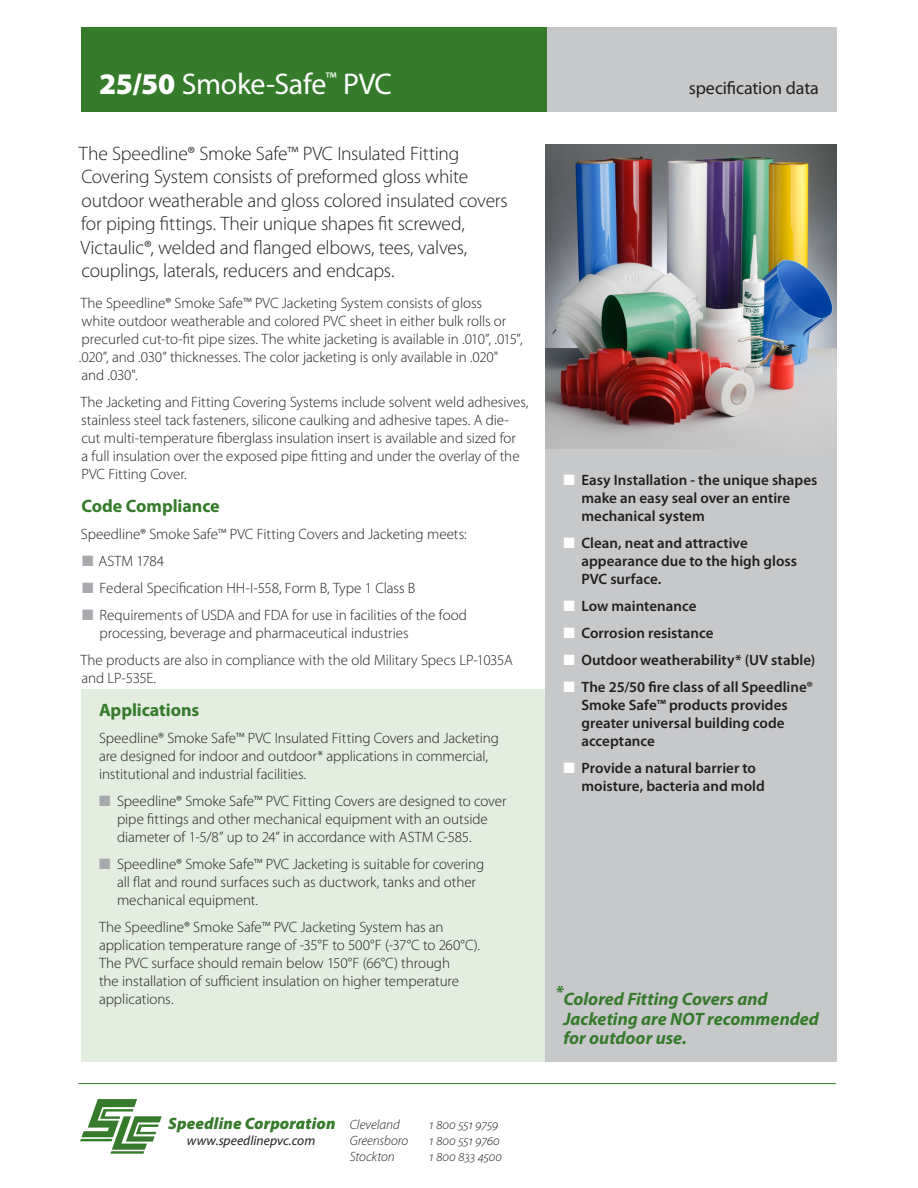
<style>
.page{position:relative;width:918px;height:1188px;background:#fff}
.page>*{position:absolute;margin:0;border:0;box-sizing:border-box;transform-origin:0 0}
.t1{font:30px "Myriad Pro";letter-spacing:-.01em;color:#fff}
.Body_Copy_Intro{font:300 19.5px/23.4px "Myriad Pro";letter-spacing:-.015em;color:#231f20}
.Subhead_1{font:italic 700 18px/19.5px "Myriad Pro";color:#357b2b}
.Subhead_1-2{font:700 18px "Myriad Pro";letter-spacing:-.005em;color:#357b2b}
.t2{font:18px "Myriad Pro";letter-spacing:-.01em;color:#231f20}
.t3{font:italic 900 16.5px "Myriad Pro";letter-spacing:.005em;color:#357b2b}
.Body_Copy{font:300 15px/18px "Myriad Pro";letter-spacing:-.005em;color:#231f20}
.Body_Copy_Bullets{font:300 15px/18px "Myriad Pro";letter-spacing:-.005em;color:#231f20}
.Box_Bullets{font:600 15px/18px "Myriad Pro";color:#231f20}
.t4{font:italic 300 13.5px "Myriad Pro";letter-spacing:-.01em;color:#231f20}
.t5{font:italic 13.5px "Myriad Pro";letter-spacing:.005em;color:#231f20}
.s1{font-weight:900}
.s2{color:#a8a9ad}
.s3{color:#fff}
.s4{font-weight:300;font-size:13.5px;color:#231f20}
</style>
<div class="page">
<div style="left:81px;top:27px;width:466px;height:85px;background:#357b2b"></div>
<div style="left:547px;top:27px;width:290px;height:85px;background:#c7c8ca"></div>
<svg style="left:80px;top:1099px;width:82px;height:55px"></svg>
<hr style="left:78px;top:1083px;width:758px;height:1px;background:#357b2b">
<img style="left:545px;top:144px;width:292px;height:305px">
<div style="left:81px;top:689px;width:464px;height:373px;background:#e3ede0"></div>
<div style="left:545px;top:449px;width:292px;height:613px;background:#c7c8ca"></div>
<p class="t1" style="left:99px;top:65px;width:295px"><span class="s1">25/50</span> Smoke-Safe<sup>™</sup> PVC</p>
<p class="Body_Copy_Intro" style="left:79px;top:142px;width:430px">The Speedline® Smoke Safe™ PVC Insulated Fitting Covering System consists of preformed gloss white outdoor weatherable and gloss colored insulated covers for piping fittings. Their unique shapes fit screwed, Victaulic®, welded and flanged elbows, tees, valves, couplings, laterals, reducers and endcaps.</p>
<p class="Body_Copy" style="left:79px;top:294px;width:445px">The Speedline® Smoke Safe™ PVC Jacketing System consists of gloss<br>white outdoor weatherable and colored PVC sheet in either bulk rolls or precurled cut-to-fit pipe sizes. The white jacketing is available in .010”, .015”, .020”, and .030” thicknesses. The color jacketing is only available in .020" and .030".</p>
<p class="Body_Copy" style="left:80px;top:393px;width:450px">The Jacketing and Fitting Covering Systems include solvent weld adhesives, stainless steel tack fasteners, silicone caulking and adhesive tapes. A die&shy;cut multi-temperature fiberglass insulation insert is available and sized for<br>a full insulation over the exposed pipe fitting and under the overlay of the PVC Fitting Cover.</p>
<p class="Subhead_1-2" style="left:81px;top:495px;width:140px">Code Compliance</p>
<p class="Body_Copy" style="left:81px;top:525px;width:387px">Speedline® Smoke Safe™ PVC Fitting Covers and Jacketing meets:</p>
<p class="Body_Copy_Bullets" style="left:82px;top:552px;width:84px"><span class="s2">■</span> ASTM 1784</p>
<p class="Body_Copy_Bullets" style="left:82px;top:579px;width:335px"><span class="s2">■</span> Federal Specification HH-I-558, Form B, Type 1 Class B</p>
<p class="Body_Copy_Bullets" style="left:100px;top:606px;width:369px;text-indent:-18px"><span class="s2">■</span> Requirements of USDA and FDA for use in facilities of the food processing, beverage and pharmaceutical industries</p>
<p class="Body_Copy" style="left:80px;top:651px;width:434px">The products are also in compliance with the old Military Specs LP-1035A and LP-535E.</p>
<p class="Subhead_1-2" style="left:99px;top:699px;width:102px">Applications</p>
<p class="Body_Copy" style="left:99px;top:729px;width:401px">Speedline® Smoke Safe™ PVC Insulated Fitting Covers and Jacketing are designed for indoor and outdoor* applications in commercial, institutional and industrial facilities.</p>
<p class="Body_Copy_Bullets" style="left:117px;top:792px;width:391px;text-indent:-18px"><span class="s2">■</span> Speedline® Smoke Safe™ PVC Fitting Covers are designed to cover pipe fittings and other mechanical equipment with an outside diameter of 1-5/8” up to 24” in accordance with ASTM C-585.</p>
<p class="Body_Copy_Bullets" style="left:117px;top:855px;width:369px;text-indent:-18px"><span class="s2">■</span> Speedline® Smoke Safe™ PVC Jacketing is suitable for covering all flat and round surfaces such as ductwork, tanks and other mechanical equipment.</p>
<p class="Body_Copy" style="left:99px;top:918px;width:382px">The Speedline® Smoke Safe™ PVC Jacketing System has an application temperature range of -35°F to 500°F (-37°C to 260°C).<br>The PVC surface should remain below 150°F (66°C) through<br>the installation of sufficient insulation on higher temperature applications.</p>
<p class="t2" style="left:689px;top:76px;width:132px">specification data</p>
<p class="Box_Bullets" style="left:581px;top:471px;width:238px;text-indent:-18px"><span class="s3">■</span> Easy Installation - the unique shapes make an easy seal over an entire mechanical system</p>
<p class="Box_Bullets" style="left:581px;top:534px;width:217px;text-indent:-18px"><span class="s3">■</span> Clean, neat and attractive appearance due to the high gloss<br>PVC surface.</p>
<p class="Box_Bullets" style="left:563px;top:597px;width:135px"><span class="s3">■</span> Low maintenance</p>
<p class="Box_Bullets" style="left:563px;top:624px;width:152px"><span class="s3">■</span> Corrosion resistance</p>
<p class="Box_Bullets" style="left:563px;top:651px;width:253px"><span class="s3">■</span> Outdoor weatherability* (UV stable)</p>
<p class="Box_Bullets" style="left:581px;top:678px;width:233px;text-indent:-18px"><span class="s3">■</span> The 25/50 fire class of all Speedline®<br>Smoke Safe™ products provides greater universal building code acceptance</p>
<p class="Box_Bullets" style="left:581px;top:759px;width:185px;text-indent:-18px"><span class="s3">■</span> Provide a natural barrier to moisture, bacteria and mold</p>
<p class="Subhead_1" style="left:555px;top:982px;width:10px">*</p>
<p class="Subhead_1" style="left:563px;top:989px;width:257px">Colored Fitting Covers and<br>Jacketing are NOT recommended for outdoor use.</p>
<p class="t3" style="left:168px;top:1112px;width:233px">Speedline Corporation <span class="s4">Cleveland</span></p>
<p class="t4" style="left:429px;top:1116px;width:70px">1 800 551 9759</p>
<p class="t5" style="left:187px;top:1132px;width:130px">www.speedlinepvc.com</p>
<p class="t4" style="left:350px;top:1132px;width:60px">Greensboro</p>
<p class="t4" style="left:429px;top:1132px;width:72px">1 800 551 9760</p>
<p class="t4" style="left:350px;top:1148px;width:47px">Stockton</p>
<p class="t4" style="left:429px;top:1148px;width:74px">1 800 833 4500</p>
</div>
